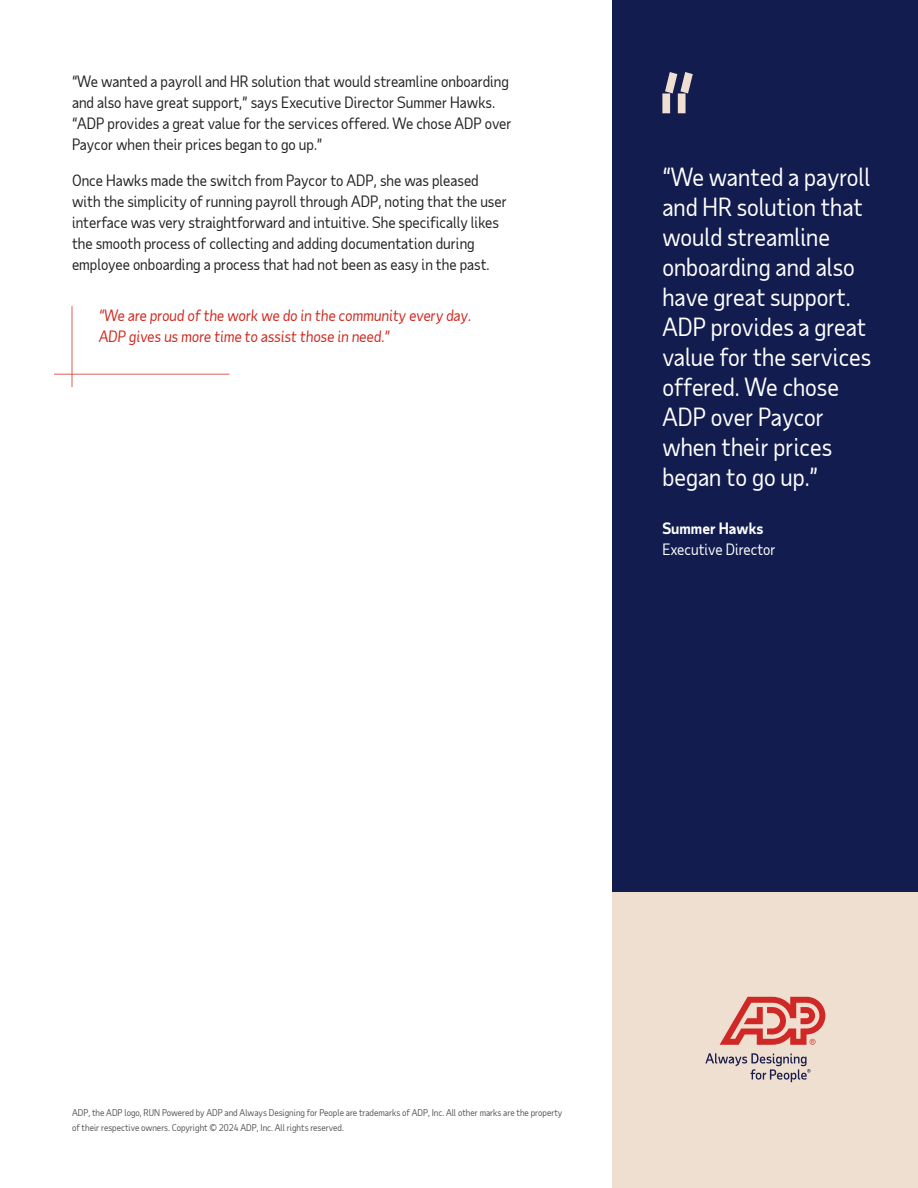
<style>
.page{position:relative;width:918px;height:1188px;background:#fff}
.page>*{position:absolute;margin:0;border:0;box-sizing:border-box;transform-origin:0 0}
.t1{font:24px/30px "Taub Sans";color:#fff}
.t2{font:15px/21px "Taub Sans";color:#222}
.t3{font:italic 15px/21px "Taub Sans";color:#d0271d}
.t4{font:15px "Taub Sans";color:#fff}
.t5{font:700 15px "Taub Sans";color:#fff}
.t6{font:9px/15px "Taub Sans";color:#54565a}
</style>
<div class="page">
<div style="left:613px;top:874px;width:305px;height:314px;background:#efdfd1"></div>
<div style="left:613px;top:0;width:305px;height:892px;background:#121c4e"></div>
<hr style="left:71px;top:306px;width:2px;height:81px;background:#e8938e">
<svg style="left:662px;top:72px;width:31px;height:41px"></svg>
<hr style="left:54px;top:374px;width:176px;height:1px;background:#d0271d">
<svg style="left:705px;top:1053px;width:106px;height:29px"></svg>
<svg style="left:720px;top:997px;width:105px;height:48px"></svg>
<p class="t2" style="left:72px;top:71px;width:441px">“We wanted a payroll and HR solution that would streamline onboarding and also have great support,” says Executive Director Summer Hawks. “ADP provides a great value for the services offered. We chose ADP over Paycor when their prices began to go up.”</p>
<p class="t2" style="left:72px;top:170px;width:436px">Once Hawks made the switch from Paycor to ADP, she was pleased with the simplicity of running payroll through ADP, noting that the user interface was very straightforward and intuitive. She specifically likes the smooth process of collecting and adding documentation during employee onboarding a process that had not been as easy in the past.</p>
<p class="t3" style="left:99px;top:305px;width:374px">“We are proud of the work we do in the community every day.<br>ADP gives us more time to assist those in need.”</p>
<h1 class="t1" style="left:662px;top:162px;width:210px">“We wanted a payroll and HR solution that would streamline onboarding and also have great support.<br>ADP provides a great value for the services offered. We chose<br>ADP over Paycor when their prices began to go up.”</h1>
<p class="t5" style="left:662px;top:519px;width:103px">Summer Hawks</p>
<p class="t4" style="left:662px;top:540px;width:115px">Executive Director</p>
<p class="t6" style="left:72px;top:1105px;width:492px">ADP, the ADP logo, RUN Powered by ADP and Always Designing for People are trademarks of ADP, Inc. All other marks are the property of their respective owners. Copyright © 2024 ADP, Inc. All rights reserved.</p>
</div>
